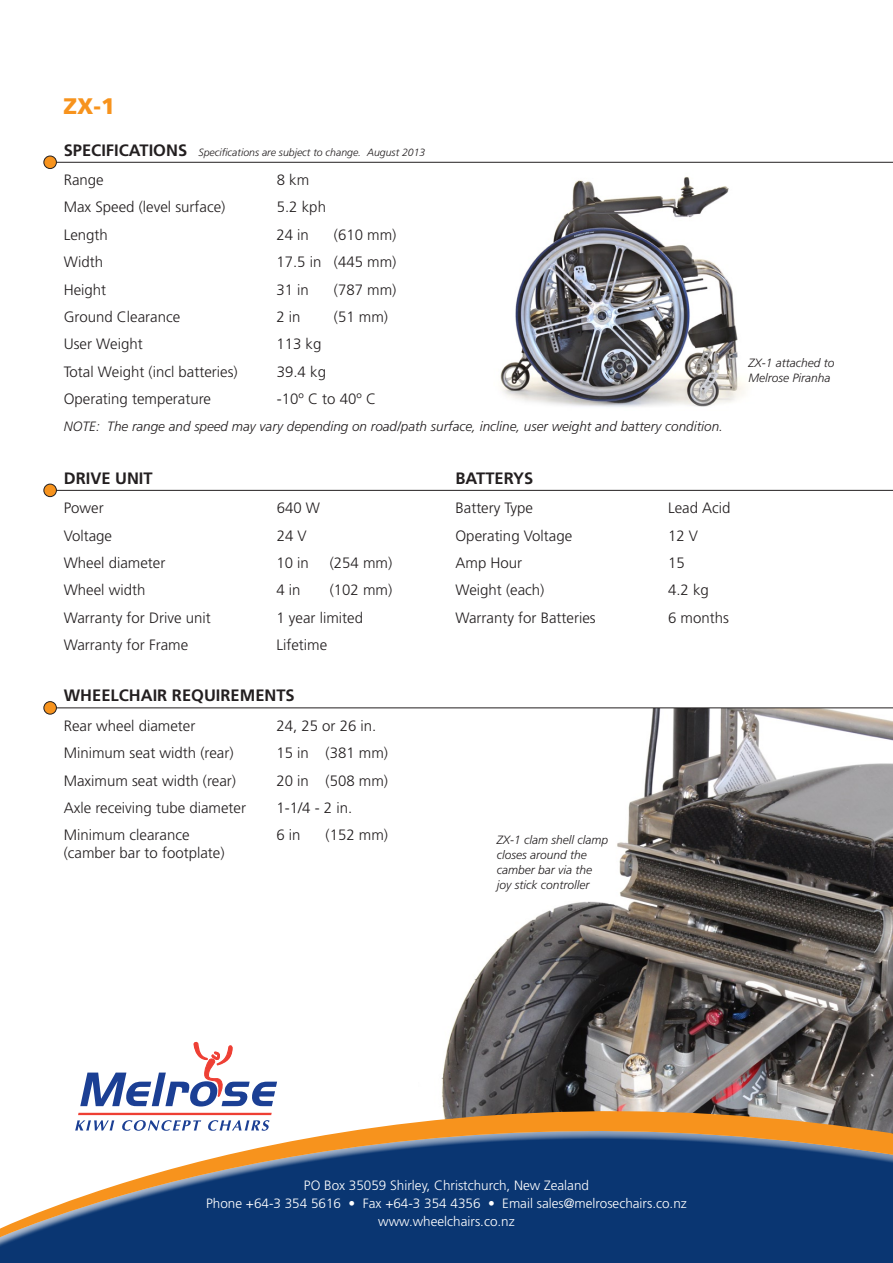
<style>
.page{position:relative;width:893px;height:1263px;background:#fff}
.page>*{position:absolute;margin:0;border:0;box-sizing:border-box;transform-origin:0 0}
.t1{font:900 22.5px "Frutiger";color:#f7931d}
.body_back{font:700 16.5px "Frutiger";color:#231f20}
.body_back-2{font:300 15px "Frutiger";color:#231f20}
.body_back-3{font:300 13.5px "Frutiger";color:#fff}
.body_back-4{font:italic 300 13.5px "Frutiger";color:#231f20}
.body_back-5{font:italic 300 12px/15px "Frutiger";color:#231f20}
.body_back-6{font:italic 300 10.5px "Frutiger";color:#231f20}
</style>
<div class="page">
<img style="left:419px;top:708px;width:474px;height:335px">
<svg style="left:78px;top:1043px;width:815px;height:86px"></svg>
<div style="left:0;top:1129px;width:893px;height:134px;background:#231f20;opacity:.75"></div>
<svg style="left:75px;top:1113px;width:197px;height:18px"></svg>
<svg style="left:80px;top:1041px;width:197px;height:65px"></svg>
<hr style="left:50px;top:162px;width:843px;height:1px;background:#231f20">
<div style="left:44px;top:156px;width:12px;height:13px;background:#f7931d;border-radius:50%"></div>
<div style="left:43px;top:156px;width:14px;height:13px;border:1px solid #231f20;border-radius:50%"></div>
<hr style="left:50px;top:490px;width:843px;height:1px;background:#231f20">
<div style="left:44px;top:484px;width:12px;height:13px;background:#f7931d;border-radius:50%"></div>
<div style="left:43px;top:484px;width:14px;height:13px;border:1px solid #231f20;border-radius:50%"></div>
<hr style="left:50px;top:707px;width:843px;height:1px;background:#231f20">
<div style="left:44px;top:702px;width:12px;height:12px;background:#f7931d;border-radius:50%"></div>
<div style="left:43px;top:701px;width:14px;height:13px;border:1px solid #231f20;border-radius:50%"></div>
<img style="left:500px;top:176px;width:245px;height:231px">
<p class="t1" style="left:64px;top:93px;width:53px">ZX-1</p>
<p class="body_back" style="left:64px;top:140px;width:125px">SPECIFICATIONS</p>
<p class="body_back-2" style="left:64px;top:171px;width:42px">Range</p>
<p class="body_back-2" style="left:277px;top:171px;width:34px">8 km</p>
<p class="body_back-2" style="left:64px;top:199px;width:163px">Max Speed (level surface)</p>
<p class="body_back-2" style="left:277px;top:199px;width:51px">5.2 kph</p>
<p class="body_back-2" style="left:64px;top:226px;width:46px">Length</p>
<p class="body_back-2" style="left:276px;top:226px;width:34px">24 in</p>
<p class="body_back-2" style="left:334px;top:226px;width:64px">(610 mm)</p>
<p class="body_back-2" style="left:64px;top:253px;width:41px">Width</p>
<p class="body_back-2" style="left:276px;top:253px;width:122px">17.5 in (445 mm)</p>
<p class="body_back-2" style="left:64px;top:281px;width:44px">Height</p>
<p class="body_back-2" style="left:276px;top:281px;width:34px">31 in</p>
<p class="body_back-2" style="left:334px;top:281px;width:64px">(787 mm)</p>
<p class="body_back-2" style="left:64px;top:308px;width:118px">Ground Clearance</p>
<p class="body_back-2" style="left:276px;top:308px;width:26px">2 in</p>
<p class="body_back-2" style="left:334px;top:308px;width:56px">(51 mm)</p>
<p class="body_back-2" style="left:64px;top:336px;width:80px">User Weight</p>
<p class="body_back-2" style="left:276px;top:336px;width:47px">113 kg</p>
<p class="body_back-2" style="left:64px;top:363px;width:175px">Total Weight (incl batteries)</p>
<p class="body_back-2" style="left:277px;top:363px;width:51px">39.4 kg</p>
<p class="body_back-2" style="left:64px;top:390px;width:149px">Operating temperature</p>
<p class="body_back-2" style="left:277px;top:390px;width:101px">-10º C to 40º C</p>
<p class="body_back-4" style="left:64px;top:419px;width:661px">NOTE: The range and speed may vary depending on road/path surface, incline, user weight and battery condition.</p>
<p class="body_back" style="left:64px;top:468px;width:90px">DRIVE UNIT</p>
<p class="body_back-2" style="left:64px;top:500px;width:42px">Power</p>
<p class="body_back-2" style="left:277px;top:500px;width:45px">640 W</p>
<p class="body_back-2" style="left:64px;top:527px;width:50px">Voltage</p>
<p class="body_back-2" style="left:277px;top:527px;width:32px">24 V</p>
<p class="body_back-2" style="left:64px;top:554px;width:103px">Wheel diameter</p>
<p class="body_back-2" style="left:276px;top:554px;width:34px">10 in</p>
<p class="body_back-2" style="left:330px;top:554px;width:64px">(254 mm)</p>
<p class="body_back-2" style="left:64px;top:582px;width:83px">Wheel width</p>
<p class="body_back-2" style="left:276px;top:582px;width:26px">4 in</p>
<p class="body_back-2" style="left:330px;top:582px;width:64px">(102 mm)</p>
<p class="body_back-2" style="left:64px;top:609px;width:148px">Warranty for Drive unit</p>
<p class="body_back-2" style="left:276px;top:609px;width:88px">1 year limited</p>
<p class="body_back-2" style="left:64px;top:636px;width:126px">Warranty for Frame</p>
<p class="body_back-2" style="left:276px;top:636px;width:52px">Lifetime</p>
<p class="body_back-6" style="left:198px;top:146px;width:228px">Specifications are subject to change. August 2013</p>
<p class="body_back" style="left:455px;top:468px;width:79px">BATTERYS</p>
<p class="body_back-2" style="left:455px;top:500px;width:79px">Battery Type</p>
<p class="body_back-2" style="left:668px;top:500px;width:64px">Lead Acid</p>
<p class="body_back-2" style="left:455px;top:527px;width:118px">Operating Voltage</p>
<p class="body_back-2" style="left:668px;top:527px;width:32px">12 V</p>
<p class="body_back-2" style="left:455px;top:554px;width:68px">Amp Hour</p>
<p class="body_back-2" style="left:668px;top:554px;width:18px">15</p>
<p class="body_back-2" style="left:455px;top:582px;width:90px">Weight (each)</p>
<p class="body_back-2" style="left:668px;top:582px;width:42px">4.2 kg</p>
<p class="body_back-2" style="left:455px;top:609px;width:142px">Warranty for Batteries</p>
<p class="body_back-2" style="left:668px;top:609px;width:62px">6 months</p>
<p class="body_back" style="left:64px;top:686px;width:233px">WHEELCHAIR REQUIREMENTS</p>
<p class="body_back-2" style="left:64px;top:717px;width:133px">Rear wheel diameter</p>
<p class="body_back-2" style="left:276px;top:717px;width:102px">24, 25 or 26 in.</p>
<p class="body_back-2" style="left:64px;top:744px;width:171px">Minimum seat width (rear)</p>
<p class="body_back-2" style="left:276px;top:744px;width:113px">15 in (381 mm)</p>
<p class="body_back-2" style="left:64px;top:772px;width:174px">Maximum seat width (rear)</p>
<p class="body_back-2" style="left:276px;top:772px;width:113px">20 in (508 mm)</p>
<p class="body_back-2" style="left:64px;top:799px;width:184px">Axle receiving tube diameter</p>
<p class="body_back-2" style="left:276px;top:799px;width:77px">1-1/4 - 2 in.</p>
<p class="body_back-2" style="left:64px;top:827px;width:127px">Minimum clearance</p>
<p class="body_back-2" style="left:276px;top:827px;width:26px">6 in</p>
<p class="body_back-2" style="left:326px;top:827px;width:64px">(152 mm)</p>
<p class="body_back-2" style="left:64px;top:845px;width:162px">(camber bar to footplate)</p>
<p class="body_back-5" style="left:497px;top:832px;width:113px">ZX-1 clam shell clamp closes around the camber bar via the joy stick controller</p>
<p class="body_back-5" style="left:748px;top:356px;width:88px">ZX-1 attached to<br>Melrose Piranha</p>
<p class="body_back-3" style="left:304px;top:1178px;width:287px">PO Box 35059 Shirley, Christchurch, New Zealand</p>
<p class="body_back-3" style="left:206px;top:1196px;width:482px">Phone +64-3 354 5616 • Fax +64-3 354 4356 • Email sales@melrosechairs.co.nz</p>
<p class="body_back-3" style="left:378px;top:1214px;width:138px">www.wheelchairs.co.nz</p>
</div>
